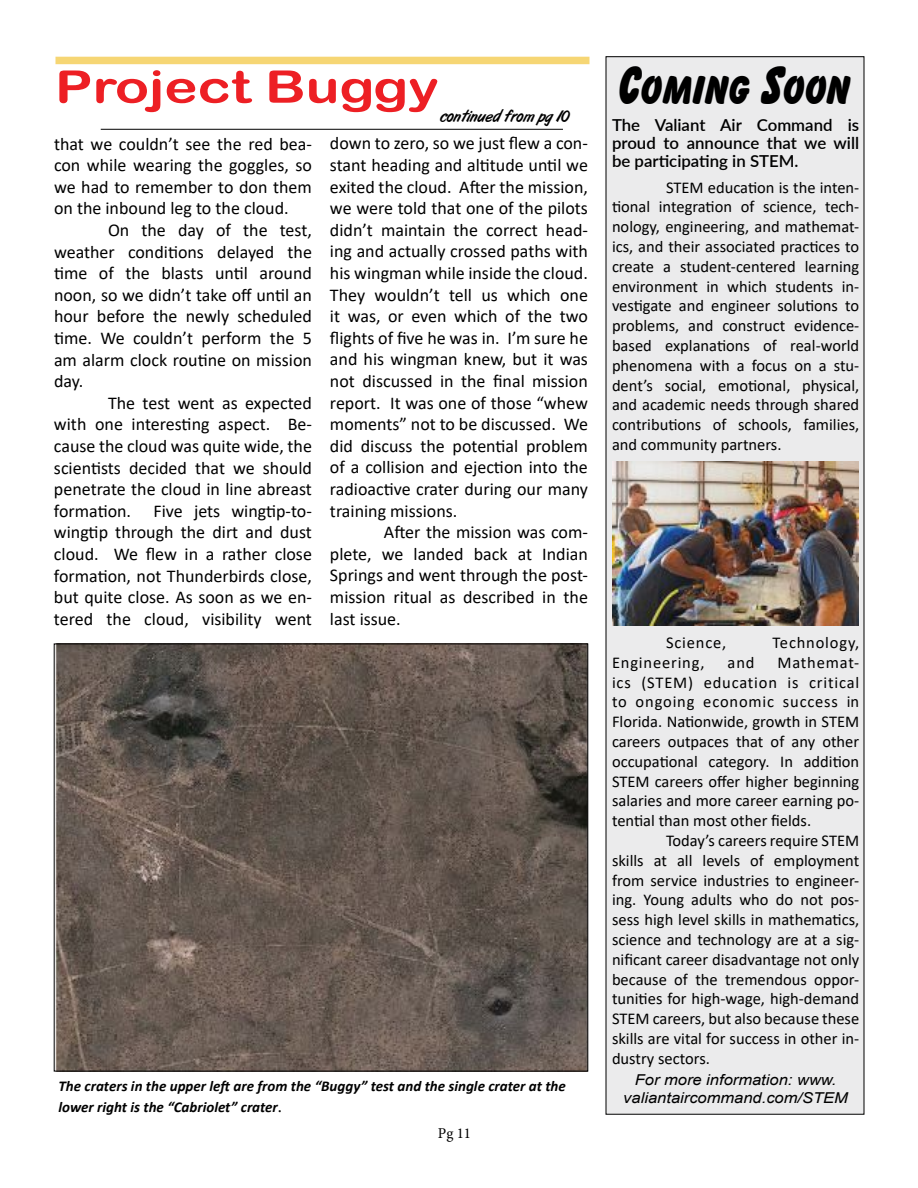
<style>
.page{position:relative;width:918px;height:1188px;background:#fff}
.page>*{position:absolute;margin:0;border:0;box-sizing:border-box;transform-origin:0 0}
.t1{font:56.25px "BILLY";color:#000;scale:.88 1}
.t2{font:45px "Arial Rounded MT Bold";color:#ed1f24;scale:1.25 1}
.t3{font:18px "Calibri";color:#000}
.t4{font:16.5px/19.8px "Calibri";color:#000;text-align:justify}
.t5{font:16.5px "Calibri";letter-spacing:.05em;color:#000}
.t6{font:600 16.5px/18px "Lato";color:#000;text-align:justify}
.t7{font:16.5px "Art Brush";color:#000}
.t8{font:italic 700 15px/21.6px "Calibri";color:#000}
.t9{font:italic 15px/18px "Arial";color:#000;text-align:center;scale:1.1 1}
.t10{font:15px "Minion Pro";color:#000}
.s1{font-family:"Minion Pro";font-weight:400;font-style:normal;font-size:18px}
</style>
<div class="page">
<img style="left:56px;top:646px;width:530px;height:423px">
<div style="left:56px;top:57px;width:534px;height:7px;background:#f6d674"></div>
<hr style="left:101px;top:129px;width:462px;height:1px;background:#000">
<div style="left:606px;top:57px;width:258px;height:1057px;background:#ebebec"></div>
<img style="left:612px;top:462px;width:246px;height:164px">
<p class="t2" style="left:55px;top:60px;width:309px">Project Buggy</p>
<p class="t7" style="left:440px;top:107px;width:130px">continued from pg 10</p>
<p class="t3" style="left:54px;top:131px;width:259px">that we couldn’t see the red bea-</p>
<p class="t3" style="left:54px;top:153px;width:259px">con while wearing the goggles, so</p>
<p class="t3" style="left:54px;top:174px;width:259px">we had to remember to don them</p>
<p class="t3" style="left:54px;top:196px;width:236px">on the inbound leg to the cloud.</p>
<p class="t3" style="left:108px;top:218px;width:205px">On the day of the test,</p>
<p class="t3" style="left:54px;top:239px;width:260px">weather conditions delayed the</p>
<p class="t3" style="left:54px;top:261px;width:259px">time of the blasts until around</p>
<p class="t3" style="left:54px;top:282px;width:259px">noon, so we didn’t take off until an</p>
<p class="t3" style="left:54px;top:304px;width:259px">hour before the newly scheduled</p>
<p class="t3" style="left:54px;top:326px;width:260px">time. We couldn’t perform the 5</p>
<p class="t3" style="left:54px;top:347px;width:259px">am alarm clock routine on mission</p>
<p class="t3" style="left:54px;top:369px;width:31px">day.</p>
<p class="t3" style="left:108px;top:390px;width:205px">The test went as expected</p>
<p class="t3" style="left:54px;top:412px;width:259px">with one interesting aspect. Be-</p>
<p class="t3" style="left:54px;top:434px;width:259px">cause the cloud was quite wide, the</p>
<p class="t3" style="left:54px;top:455px;width:259px">scientists decided that we should</p>
<p class="t3" style="left:54px;top:477px;width:259px">penetrate the cloud in line abreast</p>
<p class="t3" style="left:54px;top:498px;width:259px">formation. Five jets wingtip-to-</p>
<p class="t3" style="left:54px;top:520px;width:259px">wingtip through the dirt and dust</p>
<p class="t3" style="left:54px;top:542px;width:259px">cloud. We flew in a rather close</p>
<p class="t3" style="left:54px;top:563px;width:259px">formation, not Thunderbirds close,</p>
<p class="t3" style="left:54px;top:585px;width:260px">but quite close. As soon as we en-</p>
<p class="t3" style="left:54px;top:606px;width:259px">tered the cloud, visibility went</p>
<p class="t3" style="left:330px;top:131px;width:259px">down to zero, so we just flew a con-</p>
<p class="t3" style="left:330px;top:153px;width:259px">stant heading and altitude until we</p>
<p class="t3" style="left:330px;top:174px;width:260px">exited the cloud. After the mission,</p>
<p class="t3" style="left:330px;top:196px;width:259px">we were told that one of the pilots</p>
<p class="t3" style="left:330px;top:217px;width:259px">didn’t maintain the correct head-</p>
<p class="t3" style="left:330px;top:239px;width:259px">ing and actually crossed paths with</p>
<p class="t3" style="left:330px;top:261px;width:259px">his wingman while inside the cloud.</p>
<p class="t3" style="left:330px;top:282px;width:259px">They wouldn’t tell us which one</p>
<p class="t3" style="left:330px;top:304px;width:259px">it was, or even which of the two</p>
<p class="t3" style="left:330px;top:325px;width:260px">flights of five he was in. I’m sure he</p>
<p class="t3" style="left:330px;top:347px;width:260px">and his wingman knew, but it was</p>
<p class="t3" style="left:330px;top:369px;width:259px">not discussed in the final mission</p>
<p class="t3" style="left:330px;top:390px;width:259px">report. It was one of those “whew</p>
<p class="t3" style="left:330px;top:412px;width:259px">moments” not to be discussed. We</p>
<p class="t3" style="left:330px;top:433px;width:259px">did discuss the potential problem</p>
<p class="t3" style="left:330px;top:455px;width:259px">of a collision and ejection into the</p>
<p class="t3" style="left:330px;top:477px;width:260px">radioactive crater during our many</p>
<p class="t3" style="left:330px;top:498px;width:129px">training missions.</p>
<p class="t3" style="left:384px;top:520px;width:205px">After the mission was com-</p>
<p class="t3" style="left:330px;top:541px;width:259px">plete, we landed back at Indian</p>
<p class="t3" style="left:330px;top:563px;width:259px">Springs and went through the post-</p>
<p class="t3" style="left:330px;top:585px;width:259px">mission ritual as described in the</p>
<p class="t3" style="left:330px;top:606px;width:72px">last issue.</p>
<p class="t8" style="left:58px;top:1074px;width:509px">The craters in the upper left are from the “Buggy” test and the single crater at the lower right is the “Cabriolet” crater<span class="s1">.</span></p>
<p class="t10" style="left:438px;top:1123px;width:35px">Pg 11</p>
<p class="t1" style="left:619px;top:54px;width:265px">Coming Soon</p>
<p class="t6" style="left:612px;top:115px;width:249px">The Valiant Air Command is proud to announce that we will be participating in STEM.</p>
<p class="t4" style="left:612px;top:177px;width:249px;text-indent:54px">STEM education is the inten&shy;tional integration of science, tech&shy;nology, engineering, and mathemat&shy;ics, and their associated practices to create a student-centered learning environment in which students in&shy;vestigate and engineer solutions to problems, and construct evidence&shy;based explanations of real-world phenomena with a focus on a stu&shy;dent’s social, emotional, physical, and academic needs through shared contributions of schools, families, and community partners.</p>
<p class="t5" style="left:666px;top:631px;width:62px">Science,</p>
<p class="t5" style="left:773px;top:631px;width:88px">Technology,</p>
<p class="t5" style="left:612px;top:651px;width:94px">Engineering,</p>
<p class="t4" style="left:728px;top:652px;width:28px">and</p>
<p class="t5" style="left:777px;top:651px;width:83px">Mathemat-</p>
<p class="t5" style="left:612px;top:671px;width:249px">ics (STEM) education is critical</p>
<p class="t5" style="left:612px;top:690px;width:249px">to ongoing economic success in</p>
<p class="t4" style="left:612px;top:711px;width:249px">Florida. Nationwide, growth in STEM</p>
<p class="t4" style="left:612px;top:731px;width:249px">careers outpaces that of any other</p>
<p class="t4" style="left:612px;top:751px;width:249px">occupational category. In addition</p>
<p class="t4" style="left:612px;top:771px;width:249px">STEM careers offer higher beginning</p>
<p class="t4" style="left:612px;top:791px;width:249px">salaries and more career earning po-</p>
<p class="t4" style="left:612px;top:810px;width:201px">tential than most other fields.</p>
<p class="t4" style="left:666px;top:830px;width:195px">Today’s careers require STEM</p>
<p class="t4" style="left:612px;top:850px;width:249px">skills at all levels of employment</p>
<p class="t4" style="left:612px;top:870px;width:249px">from service industries to engineer-</p>
<p class="t4" style="left:612px;top:890px;width:249px">ing. Young adults who do not pos-</p>
<p class="t4" style="left:612px;top:909px;width:249px">sess high level skills in mathematics,</p>
<p class="t4" style="left:612px;top:929px;width:249px">science and technology are at a sig-</p>
<p class="t4" style="left:612px;top:949px;width:249px">nificant career disadvantage not only</p>
<p class="t4" style="left:612px;top:969px;width:249px">because of the tremendous oppor-</p>
<p class="t4" style="left:612px;top:989px;width:249px">tunities for high-wage, high-demand</p>
<p class="t4" style="left:612px;top:1008px;width:249px">STEM careers, but also because these</p>
<p class="t4" style="left:612px;top:1028px;width:249px">skills are vital for success in other in-</p>
<p class="t4" style="left:612px;top:1048px;width:99px">dustry sectors.</p>
<p class="t9" style="left:623px;top:1071px;width:206px">For more information: www. valiantaircommand.com/STEM</p>
</div>
